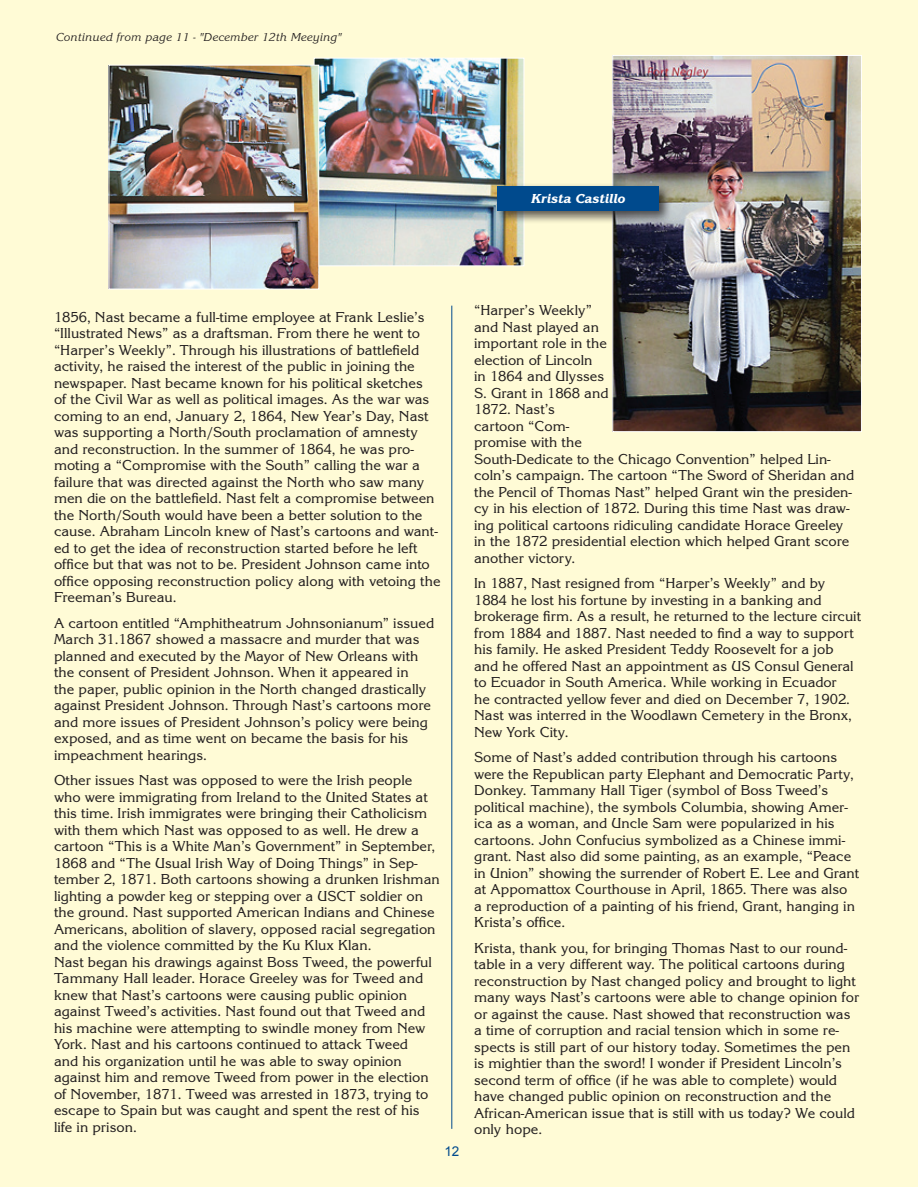
<style>
.page{position:relative;width:918px;height:1188px;background:#fff}
.page>*{position:absolute;margin:0;border:0;box-sizing:border-box;transform-origin:0 0}
.t1{font:15px/16.5px "Korinna Regular DTC";color:#231f20}
.t2{font:13.5px "Korinna Extra Bold Italic DTC";color:#fff}
.t3{font:13.5px "Arial";color:#004a8d}
.t4{font:12px "Korinna Regular Italic DTC";color:#231f20}
</style>
<div class="page">
<div style="left:0;top:0;width:918px;height:1187px;background:#fffbd6"></div>
<hr style="left:451px;top:306px;width:1px;height:823px;background:#004a8d">
<img style="left:316px;top:60px;width:206px;height:204px">
<div style="left:314px;top:58px;width:210px;height:208px;border:1px solid #fff"></div>
<img style="left:111px;top:67px;width:206px;height:220px">
<div style="left:109px;top:65px;width:210px;height:224px;border:1px solid #fff"></div>
<img style="left:614px;top:57px;width:246px;height:373px">
<div style="left:612px;top:55px;width:250px;height:377px;border:1px solid #fff"></div>
<div style="left:494px;top:182px;width:178px;height:42px;background:#231f20;opacity:.75"></div>
<div style="left:498px;top:186px;width:161px;height:25px;background:#004a8d"></div>
<p class="t4" style="left:56px;top:30px;width:287px">Continued from page 11 - "December 12th Meeying"</p>
<p class="t2" style="left:531px;top:191px;width:96px">Krista Castillo</p>
<p class="t1" style="left:54px;top:309px;width:388px">1856, Nast became a full-time employee at Frank Leslie’s “Illustrated News” as a draftsman. From there he went to “Harper’s Weekly”. Through his illustrations of battlefield activity, he raised the interest of the public in joining the newspaper. Nast became known for his political sketches<br>of the Civil War as well as political images. As the war was coming to an end, January 2, 1864, New Year’s Day, Nast was supporting a North/South proclamation of amnesty and reconstruction. In the summer of 1864, he was pro&shy;moting a “Compromise with the South” calling the war a failure that was directed against the North who saw many men die on the battlefield. Nast felt a compromise between the North/South would have been a better solution to the cause. Abraham Lincoln knew of Nast’s cartoons and want&shy;ed to get the idea of reconstruction started before he left office but that was not to be. President Johnson came into office opposing reconstruction policy along with vetoing the Freeman’s Bureau.</p>
<p class="t1" style="left:54px;top:615px;width:382px">A cartoon entitled “Amphitheatrum Johnsonianum” issued March 31.1867 showed a massacre and murder that was planned and executed by the Mayor of New Orleans with the consent of President Johnson. When it appeared in<br>the paper, public opinion in the North changed drastically against President Johnson. Through Nast’s cartoons more and more issues of President Johnson’s policy were being exposed, and as time went on became the basis for his impeachment hearings.</p>
<p class="t1" style="left:54px;top:772px;width:387px">Other issues Nast was opposed to were the Irish people who were immigrating from Ireland to the United States at this time. Irish immigrates were bringing their Catholicism with them which Nast was opposed to as well. He drew a cartoon “This is a White Man’s Government” in September, 1868 and “The Usual Irish Way of Doing Things” in Sep&shy;tember 2, 1871. Both cartoons showing a drunken Irishman lighting a powder keg or stepping over a USCT soldier on the ground. Nast supported American Indians and Chinese Americans, abolition of slavery, opposed racial segregation and the violence committed by the Ku Klux Klan.<br>Nast began his drawings against Boss Tweed, the powerful Tammany Hall leader. Horace Greeley was for Tweed and knew that Nast’s cartoons were causing public opinion against Tweed’s activities. Nast found out that Tweed and his machine were attempting to swindle money from New York. Nast and his cartoons continued to attack Tweed<br>and his organization until he was able to sway opinion against him and remove Tweed from power in the election of November, 1871. Tweed was arrested in 1873, trying to escape to Spain but was caught and spent the rest of his life in prison.</p>
<p class="t3" style="left:444px;top:1143px;width:17px">12</p>
<p class="t1" style="left:474px;top:302px;width:382px">“Harper’s Weekly”<br>and Nast played an<br>important role in the<br>election of Lincoln<br>in 1864 and Ulysses<br>S. Grant in 1868 and<br>1872. Nast’s<br>cartoon “Com-<br>promise with the<br>South-Dedicate to the Chicago Convention” helped Lin&shy;coln’s campaign. The cartoon “The Sword of Sheridan and the Pencil of Thomas Nast” helped Grant win the presiden&shy;cy in his election of 1872. During this time Nast was draw&shy;ing political cartoons ridiculing candidate Horace Greeley in the 1872 presidential election which helped Grant score another victory.</p>
<p class="t1" style="left:474px;top:575px;width:389px">In 1887, Nast resigned from “Harper’s Weekly” and by 1884 he lost his fortune by investing in a banking and brokerage firm. As a result, he returned to the lecture circuit from 1884 and 1887. Nast needed to find a way to support his family. He asked President Teddy Roosevelt for a job and he offered Nast an appointment as US Consul General to Ecuador in South America. While working in Ecuador<br>he contracted yellow fever and died on December 7, 1902.<br>Nast was interred in the Woodlawn Cemetery in the Bronx, New York City.</p>
<p class="t1" style="left:474px;top:749px;width:387px">Some of Nast’s added contribution through his cartoons were the Republican party Elephant and Democratic Party, Donkey. Tammany Hall Tiger (symbol of Boss Tweed’s political machine), the symbols Columbia, showing Amer&shy;ica as a woman, and Uncle Sam were popularized in his cartoons. John Confucius symbolized as a Chinese immi&shy;grant. Nast also did some painting, as an example, “Peace in Union” showing the surrender of Robert E. Lee and Grant at Appomattox Courthouse in April, 1865. There was also<br>a reproduction of a painting of his friend, Grant, hanging in Krista’s office.</p>
<p class="t1" style="left:474px;top:940px;width:386px">Krista, thank you, for bringing Thomas Nast to our round&shy;table in a very different way. The political cartoons during reconstruction by Nast changed policy and brought to light many ways Nast’s cartoons were able to change opinion for or against the cause. Nast showed that reconstruction was a time of corruption and racial tension which in some re&shy;spects is still part of our history today. Sometimes the pen is mightier than the sword! I wonder if President Lincoln’s second term of office (if he was able to complete) would have changed public opinion on reconstruction and the African-American issue that is still with us today? We could only hope.</p>
</div>
